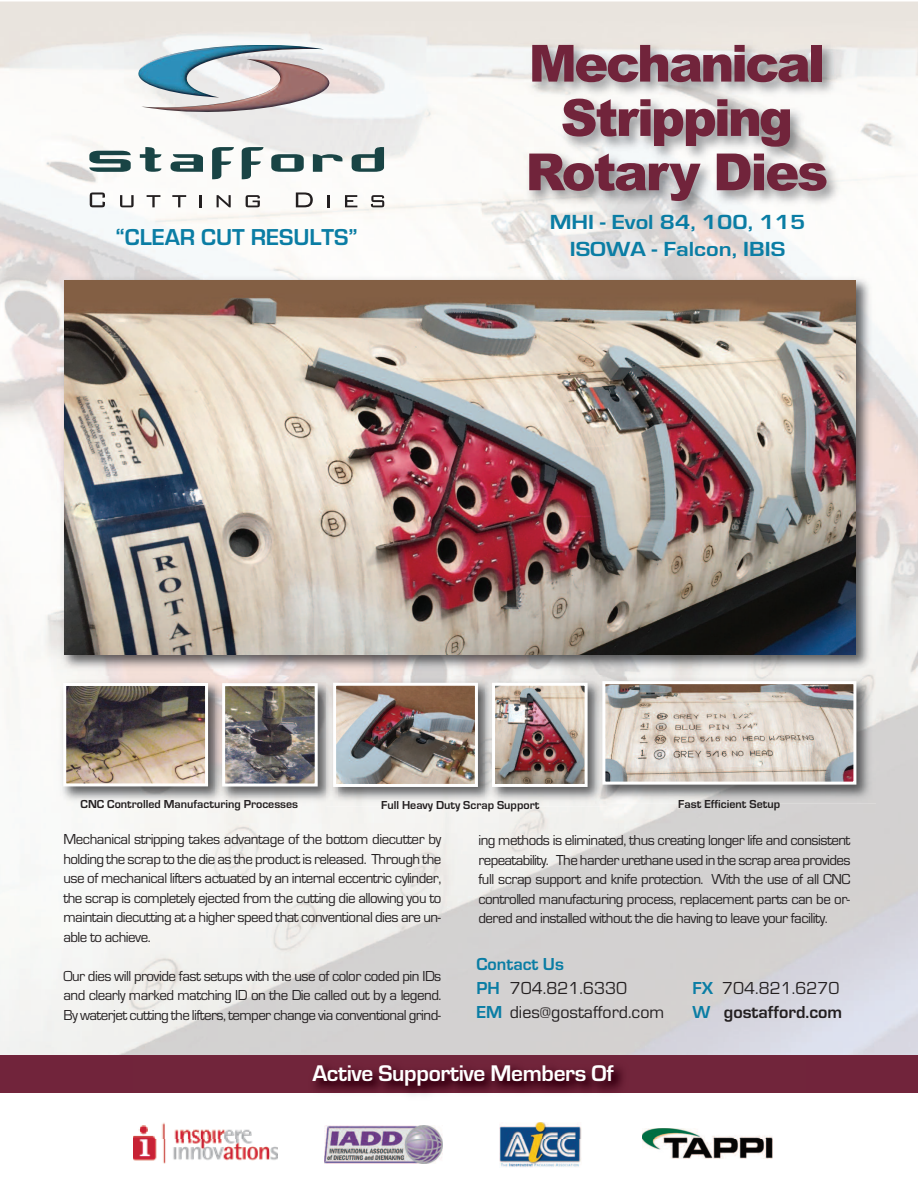
<style>
.page{position:relative;width:918px;height:1188px;background:#fff}
.page>*{position:absolute;margin:0;border:0;box-sizing:border-box;transform-origin:0 0}
.t1{font:900 51.15px/54.3px "Arial";letter-spacing:-.045em;color:#71243b;text-align:center}
.t2{font:700 23.85px "Eurostile";color:#0a7da4}
.t3{font:700 23.55px "Eurostile";letter-spacing:-.015em;color:#fff}
.t4{font:700 21.15px/27px "Eurostile";color:#0a7da4;text-align:center;scale:1.15 1}
.t5{font:18px/24px "Eurostile";color:#231f20}
.t6{font:700 18px "Eurostile";color:#231f20}
.t7{font:15px/19.5px "Eurostile";letter-spacing:-.035em;color:#231f20;text-align:justify}
.t8{font:700 12px "Eurostile";color:#231f20}
.s1{font-weight:700;color:#0a7da4}
.s2{color:#0a7da4}
</style>
<div class="page">
<img style="left:0;top:2px;width:918px;height:1053px">
<img style="left:58px;top:274px;width:817px;height:400px">
<img style="left:64px;top:281px;width:792px;height:374px">
<svg style="left:89px;top:151px;width:42px;height:21px"></svg>
<svg style="left:140px;top:147px;width:21px;height:25px"></svg>
<svg style="left:171px;top:154px;width:32px;height:18px"></svg>
<svg style="left:212px;top:147px;width:22px;height:32px"></svg>
<svg style="left:242px;top:147px;width:21px;height:32px"></svg>
<svg style="left:271px;top:154px;width:33px;height:18px"></svg>
<svg style="left:313px;top:154px;width:29px;height:18px"></svg>
<svg style="left:352px;top:147px;width:32px;height:25px"></svg>
<svg style="left:90px;top:192px;width:15px;height:15px"></svg>
<svg style="left:120px;top:195px;width:14px;height:12px"></svg>
<svg style="left:147px;top:195px;width:13px;height:12px"></svg>
<svg style="left:172px;top:195px;width:14px;height:12px"></svg>
<svg style="left:199px;top:195px;width:2px;height:12px"></svg>
<svg style="left:217px;top:195px;width:14px;height:12px"></svg>
<svg style="left:246px;top:195px;width:14px;height:12px"></svg>
<svg style="left:296px;top:192px;width:17px;height:15px"></svg>
<svg style="left:328px;top:195px;width:2px;height:12px"></svg>
<svg style="left:345px;top:195px;width:12px;height:12px"></svg>
<svg style="left:371px;top:195px;width:13px;height:12px"></svg>
<img style="left:138px;top:45px;width:192px;height:68px">
<img style="left:324px;top:1138px;width:118px;height:25px">
<img style="left:500px;top:1138px;width:82px;height:29px">
<img style="left:643px;top:1138px;width:129px;height:21px">
<div style="left:0;top:1055px;width:918px;height:37px;background:#71243b"></div>
<img style="left:133px;top:1138px;width:144px;height:25px">
<img style="left:133px;top:1066px;width:672px;height:72px">
<img style="left:324px;top:1126px;width:118px;height:12px">
<img style="left:500px;top:1123px;width:82px;height:15px">
<img style="left:643px;top:1128px;width:129px;height:10px">
<img style="left:482px;top:33px;width:402px;height:212px">
<img style="left:56px;top:676px;width:551px;height:130px">
<img style="left:67px;top:687px;width:137px;height:95px">
<div style="left:63px;top:683px;width:145px;height:103px;border:3px solid #fff"></div>
<img style="left:216px;top:806px;width:110px;height:1px">
<img style="left:226px;top:687px;width:88px;height:96px">
<div style="left:222px;top:683px;width:96px;height:104px;border:3px solid #fff"></div>
<img style="left:326px;top:677px;width:11px;height:129px">
<img style="left:337px;top:687px;width:137px;height:96px">
<div style="left:333px;top:683px;width:145px;height:104px;border:3px solid #fff"></div>
<img style="left:496px;top:687px;width:88px;height:96px">
<div style="left:492px;top:683px;width:96px;height:104px;border:3px solid #fff"></div>
<img style="left:596px;top:675px;width:280px;height:129px">
<img style="left:606px;top:685px;width:246px;height:96px">
<div style="left:602px;top:681px;width:254px;height:104px;border:3px solid #fff"></div>
<h2 class="t2" style="left:116px;top:222px;width:243px">“CLEAR CUT RESULTS”</h2>
<h1 class="t1" style="left:525px;top:37px;width:304px">Mechanical<br>Stripping<br>Rotary Dies</h1>
<h3 class="t4" style="left:550px;top:208px;width:224px">MHI - Evol 84, 100, 115<br>ISOWA - Falcon, IBIS</h3>
<p class="t8" style="left:81px;top:797px;width:219px">CNC Controlled Manufacturing Processes</p>
<p class="t8" style="left:381px;top:797px;width:160px">Full Heavy Duty Scrap Support</p>
<p class="t8" style="left:678px;top:797px;width:103px">Fast Efficient Setup</p>
<p class="t7" style="left:63px;top:829px;width:380px">Mechanical stripping takes advantage of the bottom diecutter by holding the scrap to the die as the product is released. Through the use of mechanical lifters actuated by an internal eccentric cylinder, the scrap is completely ejected from the cutting die allowing you to maintain diecutting at a higher speed that conventional dies are un&shy;able to achieve.</p>
<p class="t7" style="left:63px;top:966px;width:379px">Our dies will provide fast setups with the use of color coded pin IDs and clearly marked matching ID on the Die called out by a legend.<br>By waterjet cutting the lifters, temper change via conventional grind-</p>
<p class="t7" style="left:478px;top:831px;width:374px">ing methods is eliminated, thus creating longer life and consistent repeatability. The harder urethane used in the scrap area provides full scrap support and knife protection. With the use of all CNC controlled manufacturing process, replacement parts can be or&shy;dered and installed without the die having to leave your facility.</p>
<p class="t5" style="left:477px;top:952px;width:152px"><span class="s1">Contact Us<br>PH</span> 704.821.6330</p>
<p class="t5" style="left:693px;top:976px;width:149px"><span class="s1">FX</span> 704.821.6270</p>
<p class="t5" style="left:477px;top:1000px;width:189px"><span class="s1">EM</span> dies@gostafford.com</p>
<p class="t6" style="left:693px;top:1002px;width:151px"><span class="s2">W</span> gostafford.com</p>
<h3 class="t3" style="left:312px;top:1059px;width:303px">Active Supportive Members Of</h3>
</div>
